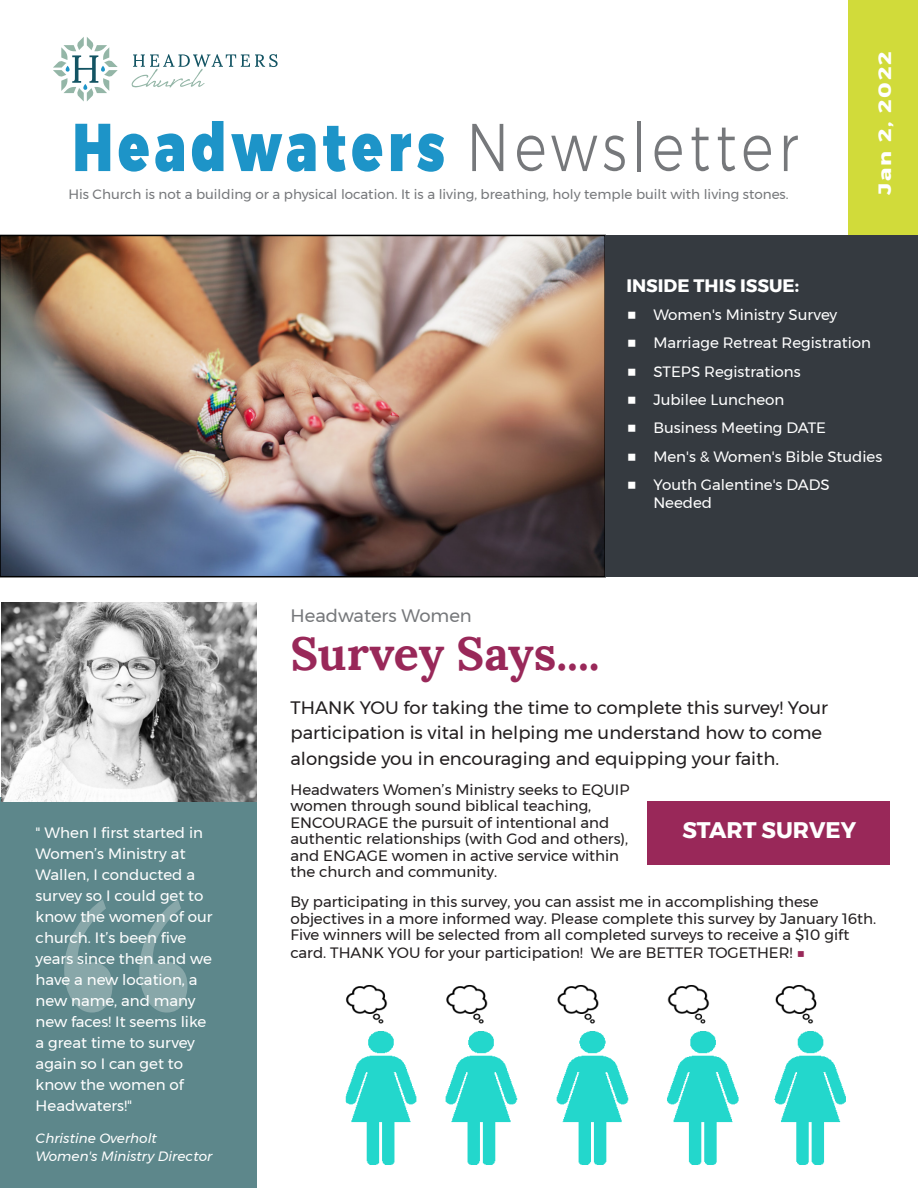
<style>
.page{position:relative;width:918px;height:1188px;background:#fff}
.page>*{position:absolute;margin:0;border:0;box-sizing:border-box;transform-origin:0 0}
.t1{font:900 67.5px "Montserrat";letter-spacing:.1em;color:#1d94c8;scale:.76 1}
.t2{font:700 46.5px "Lora";color:#992859}
.t3{font:700 22.5px "Montserrat";color:#fff}
.t4{font:18px/25.5px "Montserrat";color:#231f20}
.t5{font:700 18px "Montserrat";color:#fff}
.t6{font:18px "Montserrat";color:#76787b}
.t7{font:700 17.85px "Montserrat";letter-spacing:.08em;color:#fff;scale:1.25 1}
.t8{font:15px/16.5px "Montserrat";color:#231f20}
.t9{font:15px/21px "Montserrat";color:#fff}
.t10{font:13.5px "Montserrat";color:#76787b}
.t11{font:italic 13.5px "Montserrat";color:#fff}
.s1{font-weight:300;color:#76787b}
.s2{font-size:18px}
.s3{color:#992859}
</style>
<div class="page">
<img style="left:345px;top:985px;width:501px;height:180px">
<div style="left:848px;top:0;width:70px;height:235px;background:#d1db3a"></div>
<svg style="left:53px;top:37px;width:65px;height:64px"></svg>
<svg style="left:131px;top:54px;width:147px;height:34px"></svg>
<img style="left:3px;top:238px;width:600px;height:336px">
<div style="left:0;top:235px;width:606px;height:342px;border:2px solid #000"></div>
<div style="left:605px;top:235px;width:313px;height:342px;background:#353a40"></div>
<div style="left:647px;top:801px;width:243px;height:64px;background:#992859"></div>
<div style="left:0;top:798px;width:256px;height:390px;background:#5d878b"></div>
<svg style="left:64px;top:899px;width:123px;height:114px"></svg>
<img style="left:2px;top:603px;width:254px;height:198px">
<p class="t1" style="left:73px;top:92px;width:956px">Headwaters <span class="s1">Newsletter</span></p>
<p class="t10" style="left:68px;top:184px;width:722px">His Church is not a building or a physical location. It is a living, breathing, holy temple built with living stones.</p>
<p class="t7" style="left:870px;top:195px;width:116px;rotate:-90deg">Jan 2, 2022</p>
<p class="t5" style="left:626px;top:271px;width:174px">INSIDE THIS ISSUE:</p>
<p class="t9" style="left:626px;top:304px;width:212px"><span class="s2">■</span> Women's Ministry Survey</p>
<p class="t9" style="left:626px;top:332px;width:246px"><span class="s2">■</span> Marriage Retreat Registration</p>
<p class="t9" style="left:626px;top:361px;width:176px"><span class="s2">■</span> STEPS Registrations</p>
<p class="t9" style="left:626px;top:389px;width:160px"><span class="s2">■</span> Jubilee Luncheon</p>
<p class="t9" style="left:626px;top:418px;width:201px"><span class="s2">■</span> Business Meeting DATE</p>
<p class="t9" style="left:626px;top:446px;width:257px"><span class="s2">■</span> Men's &amp; Women's Bible Studies</p>
<p class="t9" style="left:653px;top:476px;width:178px;line-height:18px;text-indent:-27px"><span class="s2">■</span> Youth Galentine's DADS<br>Needed</p>
<p class="t6" style="left:291px;top:602px;width:183px">Headwaters Women</p>
<p class="t2" style="left:291px;top:614px;width:311px">Survey Says....</p>
<p class="t4" style="left:291px;top:694px;width:539px">THANK YOU for taking the time to complete this survey! Your participation is vital in helping me understand how to come alongside you in encouraging and equipping your faith.</p>
<p class="t8" style="left:291px;top:781px;width:340px">Headwaters Women’s Ministry seeks to EQUIP women through sound biblical teaching, ENCOURAGE the pursuit of intentional and authentic relationships (with God and others), and ENGAGE women in active service within the church and community.</p>
<p class="t8" style="left:291px;top:893px;width:587px">By participating in this survey, you can assist me in accomplishing these objectives in a more informed way. Please complete this survey by January 16th.<br>Five winners will be selected from all completed surveys to receive a $10 gift</p>
<p class="t8" style="left:291px;top:944px;width:517px">card. THANK YOU for your participation! We are BETTER TOGETHER! <span class="s3">■</span></p>
<p class="t9" style="left:36px;top:822px;width:169px">" When I first started in</p>
<p class="t3" style="left:682px;top:811px;width:175px">START SURVEY</p>
<p class="t9" style="left:36px;top:843px;width:178px">Women’s Ministry at<br>Wallen, I conducted a survey so I could get to know the women of our church. It’s been five years since then and we have a new location, a new name, and many new faces! It seems like a great time to survey again so I can get to know the women of<br>Headwaters!"</p>
<p class="t11" style="left:36px;top:1127px;width:123px">Christine Overholt</p>
<p class="t11" style="left:36px;top:1145px;width:178px">Women's Ministry Director</p>
</div>
